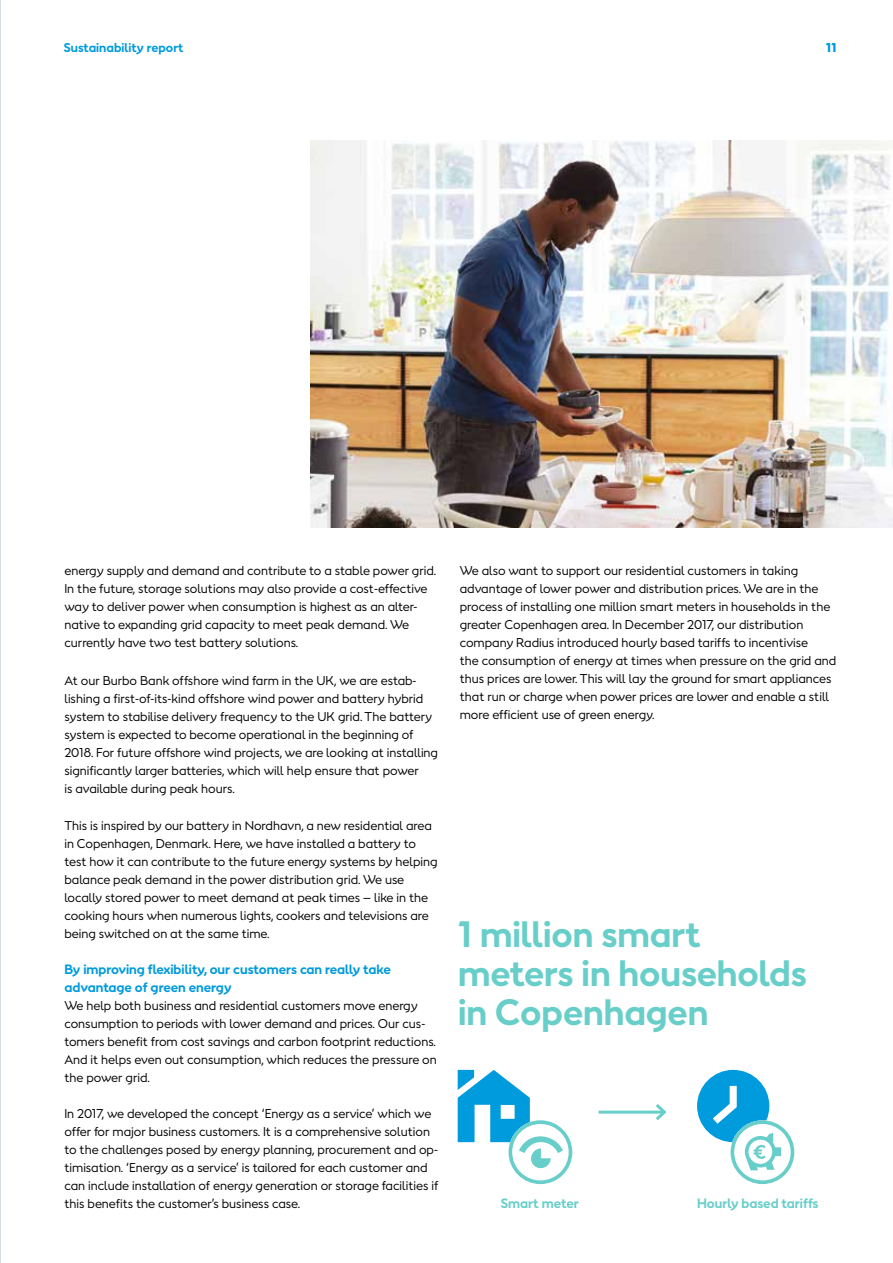
<style>
.page{position:relative;width:893px;height:1263px;background:#fff}
.page>*{position:absolute;margin:0;border:0;box-sizing:border-box;transform-origin:0 0}
.t1{font:700 34.5px/39px "Orsted Sans";color:#68cec9}
.t2{font:700 12.75px/18px "Orsted Sans";color:#009bdd}
.t3{font:700 12.75px "Orsted Sans";color:#68cec9}
.t4{font:12px/18px "Orsted Sans";color:#000}
.t5{font:700 12px "Orsted Sans";letter-spacing:.005em;color:#009bdd}
.t6{font:900 12px "Orsted Sans";color:#009bdd}
</style>
<div class="page">
<hr style="left:0;top:0;width:1px;height:1263px;background:#b1bcc4">
<svg style="left:697px;top:1070px;width:97px;height:114px"></svg>
<svg style="left:458px;top:1070px;width:114px;height:114px"></svg>
<hr style="left:599px;top:1110px;width:65px;height:3px;background:#68cec9">
<svg style="left:652px;top:1104px;width:15px;height:17px"></svg>
<img style="left:310px;top:140px;width:583px;height:387px">
<p class="t5" style="left:64px;top:40px;width:121px">Sustainability report</p>
<p class="t6" style="left:826px;top:40px;width:12px">11</p>
<p class="t4" style="left:64px;top:562px;width:373px">energy supply and demand and contribute to a stable power grid.<br>In the future, storage solutions may also provide a cost-effective way to deliver power when consumption is highest as an alter&shy;native to expanding grid capacity to meet peak demand. We currently have two test battery solutions.</p>
<p class="t4" style="left:64px;top:671px;width:375px">At our Burbo Bank offshore wind farm in the UK, we are estab&shy;lishing a first-of-its-kind offshore wind power and battery hybrid system to stabilise delivery frequency to the UK grid. The battery system is expected to become operational in the beginning of 2018. For future offshore wind projects, we are looking at installing significantly larger batteries, which will help ensure that power<br>is available during peak hours.</p>
<p class="t4" style="left:64px;top:817px;width:375px">This is inspired by our battery in Nordhavn, a new residential area in Copenhagen, Denmark. Here, we have installed a battery to test how it can contribute to the future energy systems by helping balance peak demand in the power distribution grid. We use locally stored power to meet demand at peak times – like in the cooking hours when numerous lights, cookers and televisions are being switched on at the same time.</p>
<p class="t2" style="left:64px;top:961px;width:328px">By improving flexibility, our customers can really take advantage of green energy</p>
<p class="t4" style="left:64px;top:997px;width:374px">We help both business and residential customers move energy consumption to periods with lower demand and prices. Our cus&shy;tomers benefit from cost savings and carbon footprint reductions.<br>And it helps even out consumption, which reduces the pressure on the power grid.</p>
<p class="t4" style="left:64px;top:1105px;width:376px">In 2017, we developed the concept ‘Energy as a service’ which we offer for major business customers. It is a comprehensive solution to the challenges posed by energy planning, procurement and op&shy;timisation. ‘Energy as a service’ is tailored for each customer and can include installation of energy generation or storage facilities if this benefits the customer’s business case.</p>
<p class="t4" style="left:460px;top:562px;width:378px">We also want to support our residential customers in taking advantage of lower power and distribution prices. We are in the process of installing one million smart meters in households in the greater Copenhagen area. In December 2017, our distribution company Radius introduced hourly based tariffs to incentivise<br>the consumption of energy at times when pressure on the grid and thus prices are lower. This will lay the ground for smart appliances that run or charge when power prices are lower and enable a still more efficient use of green energy.</p>
<h1 class="t1" style="left:458px;top:915px;width:350px">1 million smart meters in households in Copenhagen</h1>
<p class="t3" style="left:501px;top:1195px;width:80px">Smart meter</p>
<p class="t3" style="left:697px;top:1195px;width:123px">Hourly based tariffs</p>
</div>
